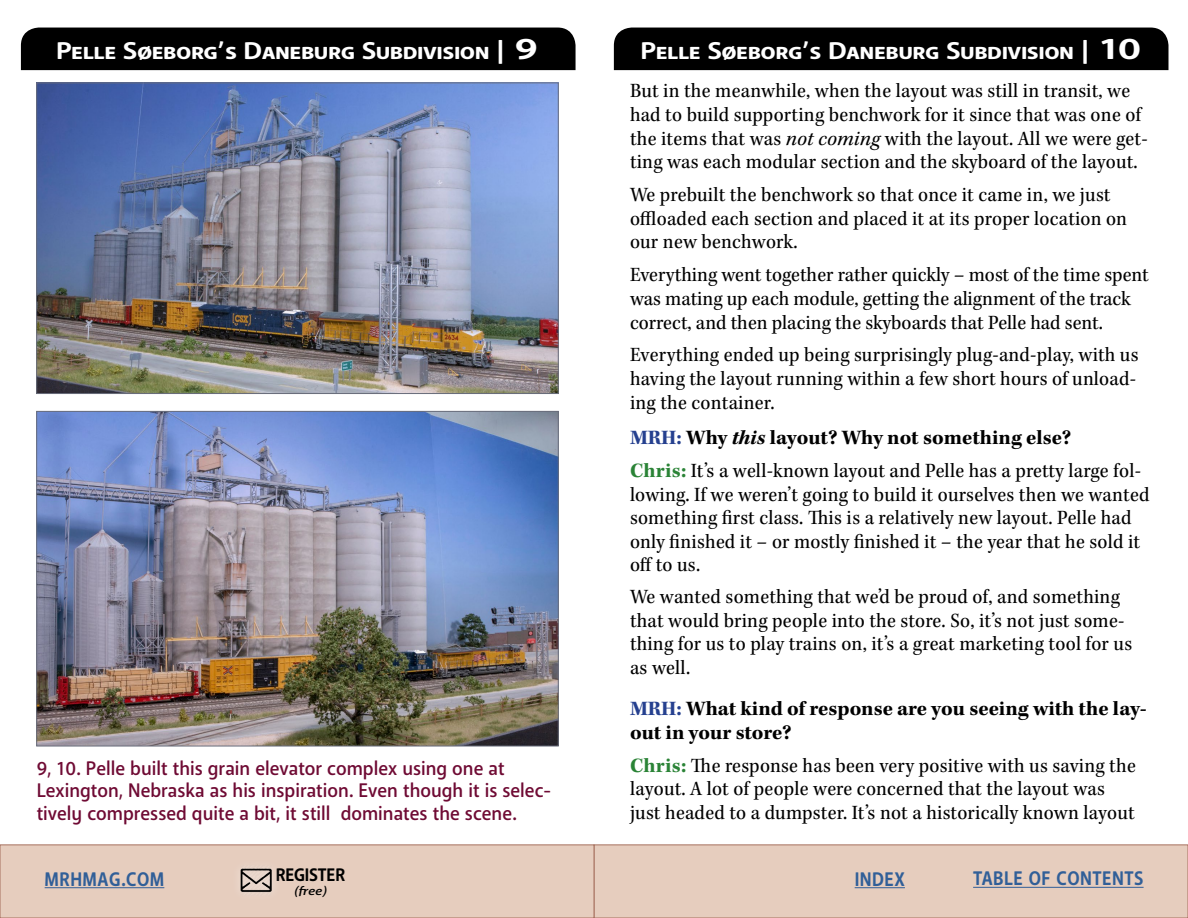
<style>
.page{position:relative;width:1188px;height:918px;background:#fff}
.page>*{position:absolute;margin:0;border:0;box-sizing:border-box;transform-origin:0 0}
.t1{font:700 24px "Anago";letter-spacing:-.02em;color:#fff;scale:1.15 1}
.t2{font:21px/23.7px "Kepler Std Scn";letter-spacing:.01em;color:#000}
.t3{font:700 21px/23.7px "Kepler Std";color:#000}
.t4{font:500 19.5px/22.5px "Anago";color:#6f0b34;scale:.96 1}
.t5{font:700 19.5px "Anago";letter-spacing:.03em;color:#315f98;scale:.9 1}
.t6{font:700 18px "Anago";letter-spacing:-.01em;color:#000;scale:.93 1}
.t7{font:italic 500 12px "Anago";color:#000;scale:1.2 1}
.s1{font-size:30px}
.s2{font-family:"Kepler Std";font-style:italic}
.s3{color:#25408f}
.s4{font-style:italic}
.s5{font-family:"Kepler Std";font-weight:700;color:#2a8336}
</style>
<div class="page">
<div style="left:21px;top:28px;width:555px;height:42px;background:#000"></div>
<img style="left:38px;top:413px;width:519px;height:331px">
<img style="left:38px;top:84px;width:519px;height:308px">
<div style="left:36px;top:82px;width:523px;height:312px;border:1px solid #696d7b"></div>
<div style="left:614px;top:28px;width:554px;height:42px;background:#000"></div>
<div style="left:594px;top:844px;width:594px;height:74px;background:#e6cdbe;border:1px solid #a7715f"></div>
<hr style="left:855px;top:887px;width:50px;height:1px;background:#315f98">
<hr style="left:973px;top:887px;width:171px;height:1px;background:#315f98">
<div style="left:0;top:844px;width:594px;height:74px;background:#e6cdbe;border:1px solid #a7715f"></div>
<img style="left:240px;top:867px;width:33px;height:27px">
<hr style="left:45px;top:887px;width:119px;height:1px;background:#315f98">
<p class="t1" style="left:56px;top:35px;width:420px">Pelle Søeborg’s Daneburg Subdivision | <span class="s1">9</span></p>
<p class="t4" style="left:37px;top:757px;width:537px">9, 10. Pelle built this grain elevator complex using one at<br>Lexington, Nebraska as his inspiration. Even though it is selec&shy;tively compressed quite a bit, it still dominates the scene.</p>
<p class="t1" style="left:641px;top:35px;width:437px">Pelle Søeborg’s Daneburg Subdivision | <span class="s1">10</span></p>
<p class="t2" style="left:630px;top:79px;width:519px">But in the meanwhile, when the layout was still in transit, we had to build supporting benchwork for it since that was one of the items that was <span class="s2">not coming</span> with the layout. All we were get&shy;ting was each modular section and the skyboard of the layout.</p>
<p class="t2" style="left:630px;top:183px;width:499px">We prebuilt the benchwork so that once it came in, we just offloaded each section and placed it at its proper location on our new benchwork.</p>
<p class="t2" style="left:630px;top:263px;width:520px">Everything went together rather quickly – most of the time spent was mating up each module, getting the alignment of the track correct, and then placing the skyboards that Pelle had sent.</p>
<p class="t2" style="left:630px;top:344px;width:510px;text-align:justify">Everything ended up being surprisingly plug-and-play, with us having the layout running within a few short hours of unload&shy;ing the container.</p>
<p class="t3" style="left:630px;top:427px;width:443px"><span class="s3">MRH:</span> Why <span class="s4">this</span> layout? Why not something else?</p>
<p class="t2" style="left:630px;top:460px;width:521px"><span class="s5">Chris:</span> It’s a well-known layout and Pelle has a pretty large fol&shy;lowing. If we weren’t going to build it ourselves then we wanted something first class. This is a relatively new layout. Pelle had only finished it – or mostly finished it – the year that he sold it off to us.</p>
<p class="t2" style="left:630px;top:586px;width:504px">We wanted something that we’d be proud of, and something that would bring people into the store. So, it’s not just some&shy;thing for us to play trains on, it’s a great marketing tool for us as well.</p>
<p class="t3" style="left:630px;top:698px;width:518px"><span class="s3">MRH:</span> What kind of response are you seeing with the lay&shy;out in your store?</p>
<p class="t2" style="left:630px;top:754px;width:507px"><span class="s5">Chris:</span> The response has been very positive with us saving the layout. A lot of people were concerned that the layout was just headed to a dumpster. It’s not a historically known layout</p>
<p class="t5" style="left:45px;top:867px;width:135px">MRHMAG.COM</p>
<p class="t6" style="left:276px;top:864px;width:76px">REGISTER</p>
<p class="t5" style="left:855px;top:867px;width:57px">INDEX</p>
<p class="t5" style="left:973px;top:866px;width:191px">TABLE OF CONTENTS</p>
<p class="t7" style="left:294px;top:883px;width:29px">(free)</p>
</div>
